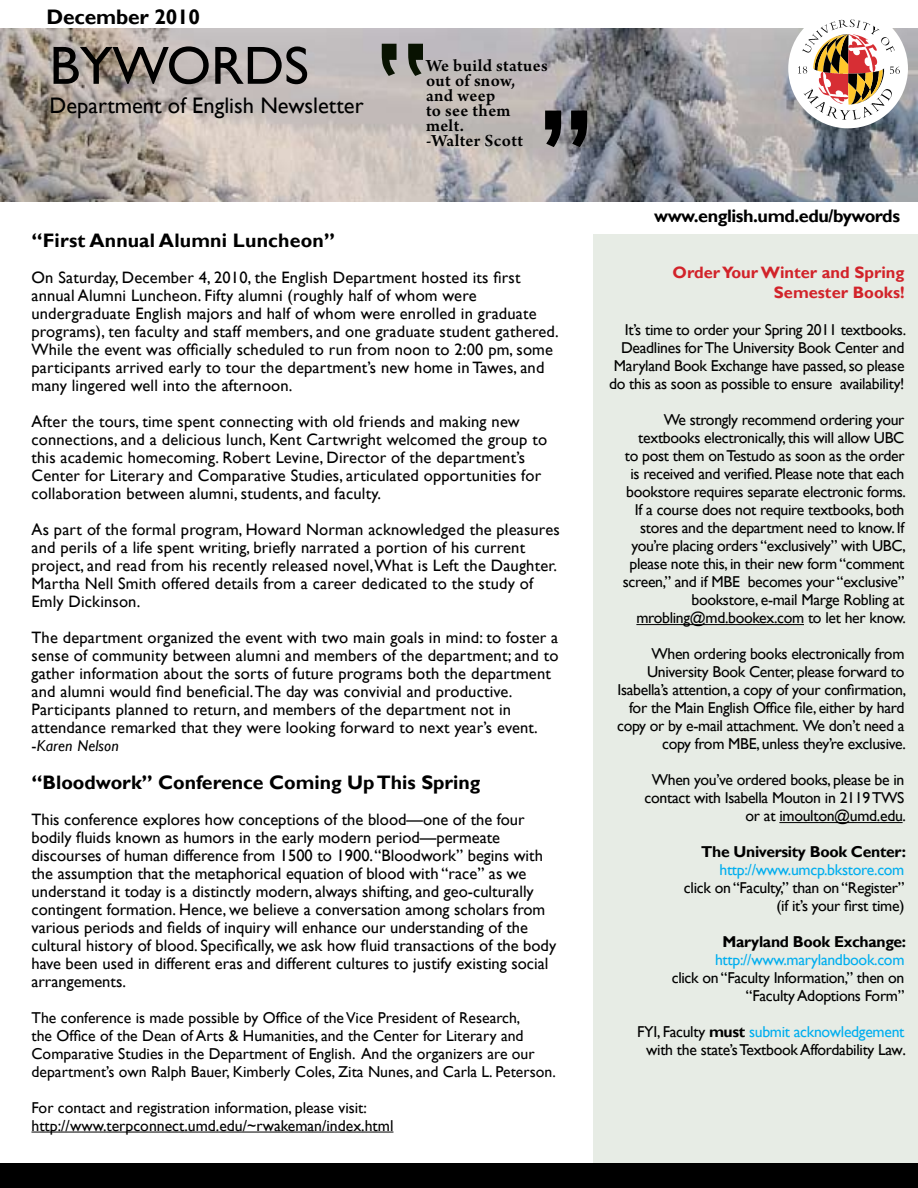
<style>
.page{position:relative;width:918px;height:1188px;background:#fff}
.page>*{position:absolute;margin:0;border:0;box-sizing:border-box;transform-origin:0 0}
.t1{font:54px "Gill Sans";color:#000}
.t2{font:22.5px "Gill Sans";color:#000}
.t3{font:700 21px "Gill Sans";letter-spacing:-.01em;color:#000}
.t4{font:700 19.5px "Gill Sans";color:#000}
.t5{font:600 18px/15px "Arno Pro";letter-spacing:.02em;color:#000}
.t6{font:700 18px "Gill Sans";letter-spacing:-.025em;color:#000}
.t7{font:16.5px/18px "Gill Sans";letter-spacing:.01em;color:#000}
.t8{font:700 16.5px/19.5px "Gill Sans";color:#d2232a;text-align:right}
.t9{font:15.75px/18px "Gill Sans";letter-spacing:-.02em;color:#000;text-align:right}
.t10{font:15.75px/18px "Gill Sans";color:#000}
.t11{font:15.75px "Gill Sans";letter-spacing:-.02em;color:#00aeef}
.t12{font:700 15.75px "Gill Sans";letter-spacing:-.02em;color:#000}
.t13{font:italic 15.75px "Gill Sans";letter-spacing:.01em;color:#000}
.s1{font-style:normal}
.s2{font-weight:700}
.s3{color:#00aeef}
.s4{font-size:16.5px}
</style>
<div class="page">
<div style="left:594px;top:234px;width:324px;height:929px;background:#e7ece5"></div>
<hr style="left:636px;top:624px;width:168px;height:1px;background:#000">
<hr style="left:779px;top:822px;width:124px;height:1px;background:#000">
<hr style="left:32px;top:1132px;width:361px;height:1px;background:#000">
<div style="left:0;top:1163px;width:918px;height:25px;background:#000"></div>
<img style="left:0;top:28px;width:918px;height:173px">
<svg style="left:382px;top:44px;width:41px;height:32px"></svg>
<svg style="left:544px;top:110px;width:44px;height:38px;background:#444446"></svg>
<div style="left:788px;top:9px;width:120px;height:119px;background:#fff;border-radius:50%"></div>
<svg style="left:798px;top:19px;width:102px;height:101px"></svg>
<p class="t3" style="left:46px;top:4px;width:155px">December 2010</p>
<h1 class="t1" style="left:50px;top:34px;width:261px">BYWORDS</h1>
<h2 class="t2" style="left:50px;top:92px;width:316px">Department of English Newsletter</h2>
<p class="t5" style="left:426px;top:59px;width:123px">We build statues out of snow,<br>and weep<br>to see them melt.<br>-Walter Scott</p>
<p class="t4" style="left:32px;top:229px;width:305px">“First Annual Alumni Luncheon”</p>
<p class="t7" style="left:32px;top:269px;width:529px">On Saturday, December 4, 2010, the English Department hosted its first annual Alumni Luncheon. Fifty alumni (roughly half of whom were undergraduate English majors and half of whom were enrolled in graduate programs), ten faculty and staff members, and one graduate student gathered.<br>While the event was officially scheduled to run from noon to 2:00 pm, some participants arrived early to tour the department’s new home in Tawes, and many lingered well into the afternoon.</p>
<p class="t7" style="left:32px;top:413px;width:517px">After the tours, time spent connecting with old friends and making new connections, and a delicious lunch, Kent Cartwright welcomed the group to this academic homecoming. Robert Levine, Director of the department’s Center for Literary and Comparative Studies, articulated opportunities for collaboration between alumni, students, and faculty.</p>
<p class="t7" style="left:32px;top:521px;width:530px">As part of the formal program, Howard Norman acknowledged the pleasures and perils of a life spent writing, briefly narrated a portion of his current project, and read from his recently released novel, What is Left the Daughter.<br>Martha Nell Smith offered details from a career dedicated to the study of Emly Dickinson.</p>
<p class="t7" style="left:32px;top:629px;width:528px">The department organized the event with two main goals in mind: to foster a sense of community between alumni and members of the department; and to gather information about the sorts of future programs both the department and alumni would find beneficial. The day was convivial and productive.<br>Participants planned to return, and members of the department not in attendance remarked that they were looking forward to next year’s event.</p>
<p class="t13" style="left:32px;top:737px;width:89px"><span class="s1">-</span>Karen Nelson</p>
<p class="t4" style="left:32px;top:771px;width:450px">“Bloodwork” Conference Coming Up This Spring</p>
<p class="t7" style="left:32px;top:811px;width:526px">This conference explores how conceptions of the blood—one of the four bodily fluids known as humors in the early modern period—permeate discourses of human difference from 1500 to 1900. “Bloodwork” begins with the assumption that the metaphorical equation of blood with “race” as we understand it today is a distinctly modern, always shifting, and geo-culturally contingent formation. Hence, we believe a conversation among scholars from various periods and fields of inquiry will enhance our understanding of the cultural history of blood. Specifically, we ask how fluid transactions of the body have been used in different eras and different cultures to justify existing social arrangements.</p>
<p class="t10" style="left:32px;top:1009px;width:526px">The conference is made possible by Office of the Vice President of Research,<br>the Office of the Dean of Arts &amp; Humanities, and the Center for Literary and Comparative Studies in the Department of English. And the organizers are our department’s own Ralph Bauer, Kimberly Coles, Zita Nunes, and Carla L. Peterson.</p>
<p class="t10" style="left:32px;top:1099px;width:363px">For contact and registration information, please visit: http://www.terpconnect.umd.edu/~rwakeman/index.html</p>
<p class="t6" style="left:654px;top:205px;width:247px">www.english.umd.edu/bywords</p>
<p class="t8" style="left:673px;top:264px;width:233px">Order Your Winter and Spring<br>Semester Books!</p>
<p class="t9" style="left:609px;top:321px;width:298px">It’s time to order your Spring 2011 textbooks.<br>Deadlines for The University Book Center and Maryland Book Exchange have passed, so please do this as soon as possible to ensure availability!</p>
<p class="t9" style="left:623px;top:411px;width:285px">We strongly recommend ordering your textbooks electronically, this will allow UBC to post them on Testudo as soon as the order is received and verified. Please note that each bookstore requires separate electronic forms.<br>If a course does not require textbooks, both stores and the department need to know. If you’re placing orders “exclusively” with UBC, please note this, in their new form “comment screen,” and if MBE becomes your “exclusive” bookstore, e-mail Marge Robling at mrobling@md.bookex.com to let her know.</p>
<p class="t9" style="left:617px;top:645px;width:290px">When ordering books electronically from University Book Center, please forward to Isabella’s attention, a copy of your confirmation, for the Main English Office file, either by hard copy or by e-mail attachment. We don’t need a copy from MBE, unless they’re exclusive.</p>
<p class="t9" style="left:645px;top:771px;width:263px">When you’ve ordered books, please be in contact with Isabella Mouton in 2119 TWS or at imoulton@umd.edu.</p>
<p class="t12" style="left:701px;top:843px;width:206px">The University Book Center:</p>
<p class="t11" style="left:719px;top:861px;width:186px">http://www.umcp.bkstore.com</p>
<p class="t9" style="left:684px;top:879px;width:222px">click on “Faculty,” than on “Register” (if it’s your first time)</p>
<p class="t12" style="left:722px;top:933px;width:185px">Maryland Book Exchange:</p>
<p class="t11" style="left:715px;top:951px;width:191px">http://www.marylandbook.com</p>
<p class="t9" style="left:672px;top:969px;width:234px">click on “Faculty Information,” then on “Faculty Adoptions Form”</p>
<p class="t9" style="left:637px;top:1023px;width:270px;text-align:center">FYI, Faculty <span class="s2">must</span> <span class="s3">submit acknowledgement </span>with the state’s Textbook Affordability Law<span class="s4">.</span></p>
</div>
